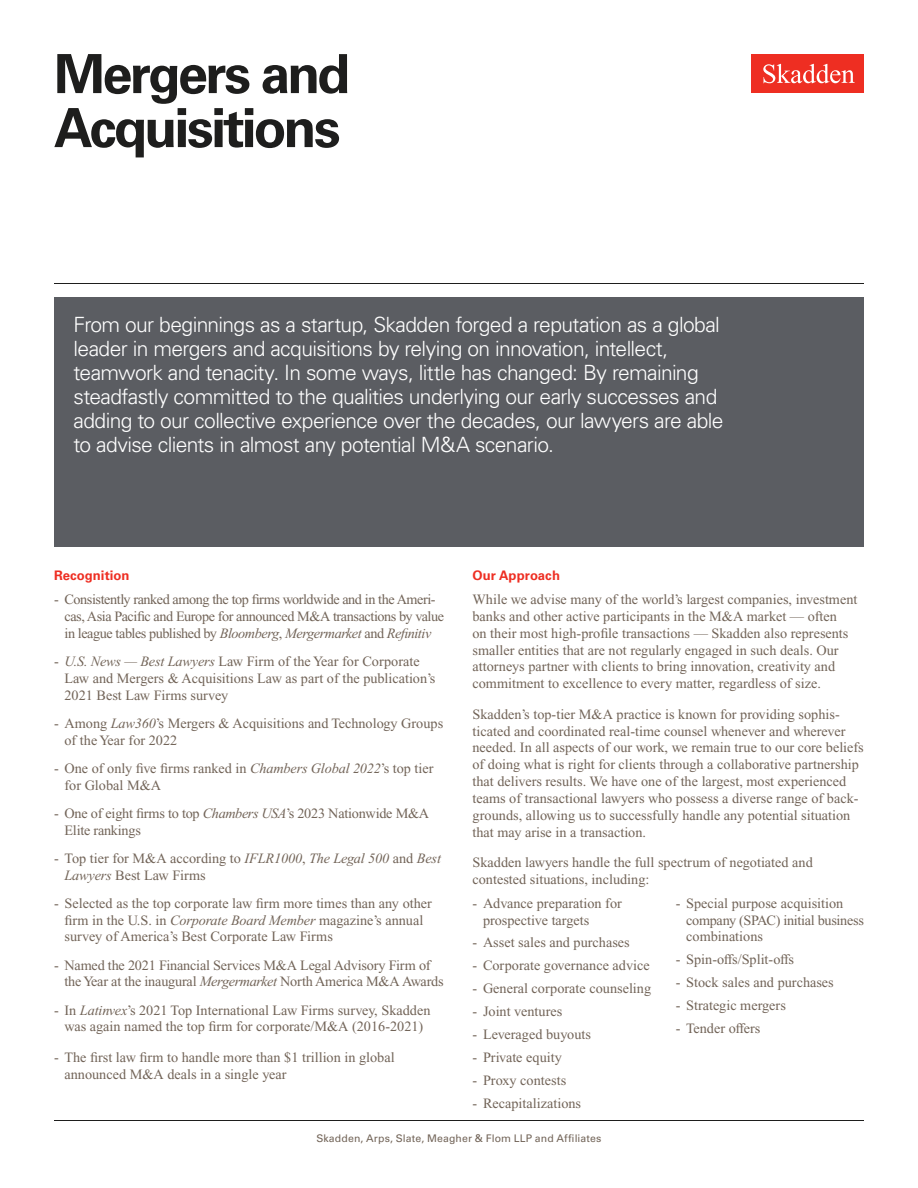
<style>
.page{position:relative;width:918px;height:1188px;background:#fff}
.page>*{position:absolute;margin:0;border:0;box-sizing:border-box;transform-origin:0 0}
.Practice_Area{font:700 54px/54px "Univers LT Std";letter-spacing:-.05em;color:#1e1e1d}
.Feature_Box{font:300 21px/24px "Univers LT Std";letter-spacing:-.03em;color:#fff}
.Main_Body{font:14.25px/16.8px "Times New Roman PS Std";color:#726458}
.Main_Body_Bulleted_S{font:14.25px/16.8px "Times New Roman PS Std";color:#726458}
.Main_Body-2{font:14.25px/16.8px "Times New Roman PS Std";letter-spacing:-.03em;color:#726458}
.t1{font:700 13.2px "Univers LT Std";color:#ee2e22}
.t2{font:10.5px "Univers LT Std";letter-spacing:.01em;color:#726458}
.s1{font-style:italic}
</style>
<div class="page">
<div style="left:752px;top:54px;width:112px;height:39px;background:#ee2e22"></div>
<svg style="left:763px;top:64px;width:92px;height:19px"></svg>
<div style="left:54px;top:297px;width:810px;height:250px;background:#5b5d62"></div>
<hr style="left:54px;top:1120px;width:810px;height:1px;background:#1e1e1d">
<hr style="left:54px;top:283px;width:810px;height:1px;background:#1e1e1d">
<h1 class="Practice_Area" style="left:54px;top:48px;width:298px">Mergers and<br>Acquisitions</h1>
<p class="Feature_Box" style="left:74px;top:312px;width:652px">From our beginnings as a startup, Skadden forged a reputation as a global leader in mergers and acquisitions by relying on innovation, intellect, teamwork and tenacity. In some ways, little has changed: By remaining steadfastly committed to the qualities underlying our early successes and adding to our collective experience over the decades, our lawyers are able to advise clients in almost any potential M&amp;A scenario.</p>
<h2 class="t1" style="left:54px;top:568px;width:77px">Recognition</h2>
<p class="Main_Body-2" style="left:64px;top:591px;width:381px;text-indent:-10px">- Consistently ranked among the top firms worldwide and in the Ameri&shy;cas, Asia Pacific and Europe for announced M&amp;A transactions by value in league tables published by <span class="s1">Bloomberg</span>, <span class="s1">Mergermarket</span> and <span class="s1">Refinitiv</span></p>
<p class="Main_Body" style="left:64px;top:653px;width:373px;text-indent:-10px">- <span class="s1">U.S. News — Best Lawyers</span> Law Firm of the Year for Corporate<br>Law and Mergers &amp; Acquisitions Law as part of the publication’s<br>2021 Best Law Firms survey</p>
<p class="Main_Body" style="left:64px;top:715px;width:380px;text-indent:-10px">- Among <span class="s1">Law360</span>’s Mergers &amp; Acquisitions and Technology Groups of the Year for 2022</p>
<p class="Main_Body" style="left:64px;top:760px;width:371px;text-indent:-10px">- One of only five firms ranked in <span class="s1">Chambers Global 2022</span>’s top tier for Global M&amp;A</p>
<p class="Main_Body" style="left:64px;top:805px;width:366px;text-indent:-10px">- One of eight firms to top <span class="s1">Chambers USA</span>’s 2023 Nationwide M&amp;A<br>Elite rankings</p>
<p class="Main_Body" style="left:64px;top:850px;width:378px;text-indent:-10px">- Top tier for M&amp;A according to <span class="s1">IFLR1000</span>, <span class="s1">The Legal 500</span> and <span class="s1">Best<br>Lawyers</span> Best Law Firms</p>
<p class="Main_Body" style="left:64px;top:895px;width:369px;text-indent:-10px">- Selected as the top corporate law firm more times than any other firm in the U.S. in <span class="s1">Corporate Board Member</span> magazine’s annual survey of America’s Best Corporate Law Firms</p>
<p class="Main_Body" style="left:64px;top:956px;width:381px;text-indent:-10px">- Named the 2021 Financial Services M&amp;A Legal Advisory Firm of the Year at the inaugural <span class="s1">Mergermarket</span> North America M&amp;A Awards</p>
<p class="Main_Body" style="left:54px;top:1001px;width:378px;text-align:center">- In <span class="s1">Latinvex</span>’s 2021 Top International Law Firms survey, Skadden was again named the top firm for corporate/M&amp;A (2016-2021)</p>
<p class="Main_Body" style="left:64px;top:1049px;width:332px;text-indent:-10px">- The first law firm to handle more than $1 trillion in global announced M&amp;A deals in a single year</p>
<h2 class="t1" style="left:472px;top:568px;width:89px">Our Approach</h2>
<p class="Main_Body" style="left:472px;top:591px;width:386px">While we advise many of the world’s largest companies, investment banks and other active participants in the M&amp;A market — often<br>on their most high-profile transactions — Skadden also represents smaller entities that are not regularly engaged in such deals. Our attorneys partner with clients to bring innovation, creativity and commitment to excellence to every matter, regardless of size.</p>
<p class="Main_Body" style="left:472px;top:705px;width:393px">Skadden’s top-tier M&amp;A practice is known for providing sophis&shy;ticated and coordinated real-time counsel whenever and wherever needed. In all aspects of our work, we remain true to our core beliefs of doing what is right for clients through a collaborative partnership that delivers results. We have one of the largest, most experienced teams of transactional lawyers who possess a diverse range of back&shy;grounds, allowing us to successfully handle any potential situation that may arise in a transaction.</p>
<p class="Main_Body" style="left:472px;top:854px;width:342px">Skadden lawyers handle the full spectrum of negotiated and contested situations, including:</p>
<p class="Main_Body_Bulleted_S" style="left:483px;top:895px;width:140px;text-indent:-10px">- Advance preparation for prospective targets</p>
<p class="Main_Body_Bulleted_S" style="left:472px;top:934px;width:159px">- Asset sales and purchases</p>
<p class="Main_Body_Bulleted_S" style="left:472px;top:957px;width:179px">- Corporate governance advice</p>
<p class="Main_Body_Bulleted_S" style="left:472px;top:980px;width:180px">- General corporate counseling</p>
<p class="Main_Body_Bulleted_S" style="left:472px;top:1003px;width:91px">- Joint ventures</p>
<p class="Main_Body_Bulleted_S" style="left:472px;top:1026px;width:120px">- Leveraged buyouts</p>
<p class="Main_Body_Bulleted_S" style="left:472px;top:1049px;width:91px">- Private equity</p>
<p class="Main_Body_Bulleted_S" style="left:472px;top:1072px;width:95px">- Proxy contests</p>
<p class="Main_Body_Bulleted_S" style="left:472px;top:1094px;width:110px">- Recapitalizations</p>
<p class="Main_Body_Bulleted_S" style="left:686px;top:895px;width:179px;text-indent:-10px">- Special purpose acquisition company (SPAC) initial business combinations</p>
<p class="Main_Body_Bulleted_S" style="left:676px;top:951px;width:120px">- Spin-offs/Split-offs</p>
<p class="Main_Body_Bulleted_S" style="left:676px;top:974px;width:160px">- Stock sales and purchases</p>
<p class="Main_Body_Bulleted_S" style="left:676px;top:997px;width:112px">- Strategic mergers</p>
<p class="Main_Body_Bulleted_S" style="left:676px;top:1020px;width:86px">- Tender offers</p>
<p class="t2" style="left:316px;top:1132px;width:287px">Skadden, Arps, Slate, Meagher &amp; Flom LLP and Affiliates</p>
</div>
